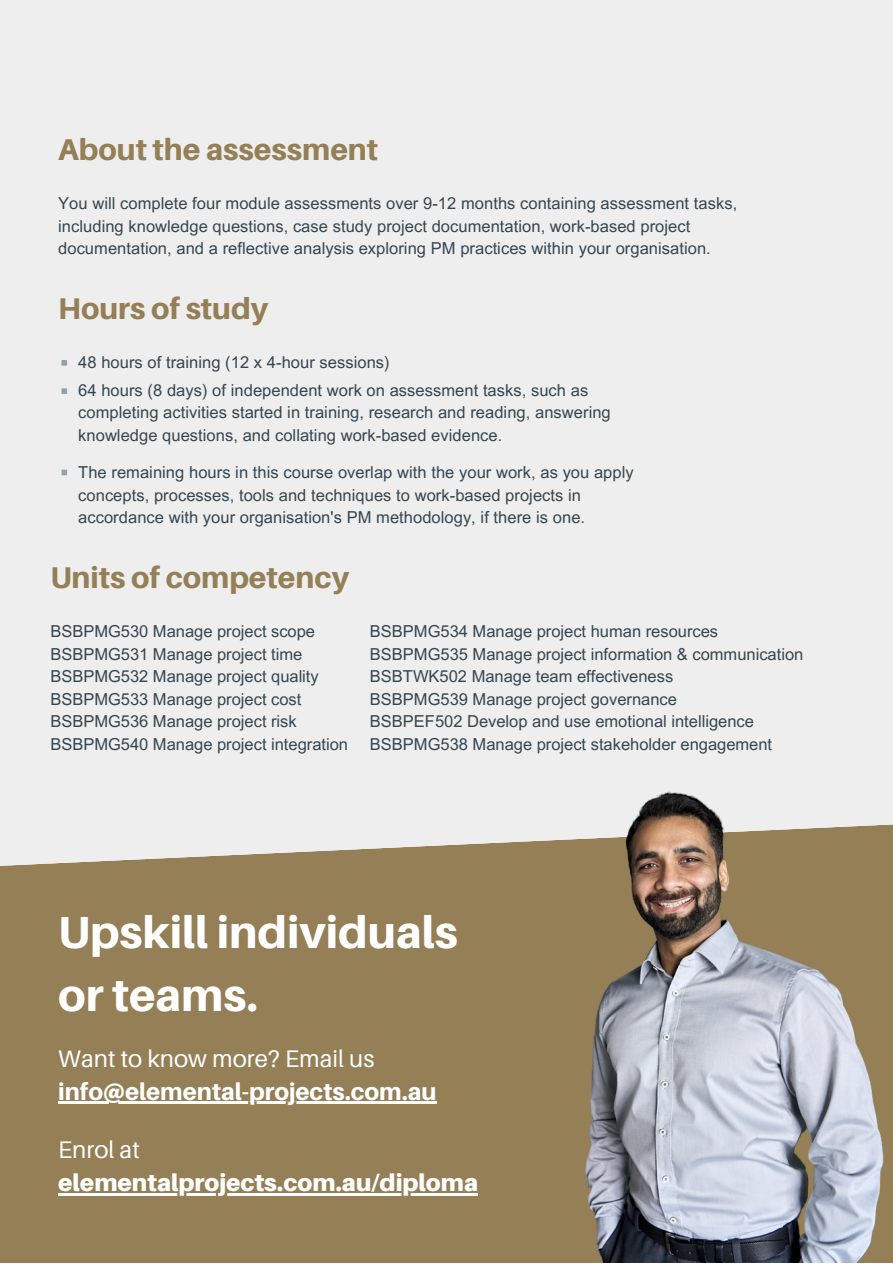
<style>
.page{position:relative;width:893px;height:1264px;background:#fff}
.page>*{position:absolute;margin:0;border:0;box-sizing:border-box;transform-origin:0 0}
.t1{font:800 45px "Aileron";color:#fff}
.t2{font:800 30px "Aileron";color:#947f57}
.t3{font:900 24px "Aileron";color:#fff}
.t4{font:800 24px "Aileron";color:#fff}
.t5{font:24px "Aileron";color:#fff}
.t6{font:16.5px/22.5px "Arial MT Pro";letter-spacing:.005em;color:#36454f}
</style>
<div class="page">
<div style="left:0;top:0;width:892px;height:1262px;background:#eee"></div>
<div style="left:0;top:839px;width:578px;height:423px;background:#947f57"></div>
<img style="left:578px;top:791px;width:314px;height:471px">
<svg style="left:61px;top:360px;width:6px;height:5px"></svg>
<svg style="left:61px;top:388px;width:6px;height:6px"></svg>
<svg style="left:61px;top:469px;width:6px;height:6px"></svg>
<hr style="left:58px;top:1192px;width:420px;height:3px;background:#fff">
<hr style="left:58px;top:1101px;width:378px;height:3px;background:#fff">
<p class="t2" style="left:58px;top:131px;width:321px">About the assessment</p>
<p class="t6" style="left:58px;top:194px;width:680px">You will complete four module assessments over 9-12 months containing assessment tasks, including knowledge questions, case study project documentation, work-based project documentation, and a reflective analysis exploring PM practices within your organisation.</p>
<p class="t2" style="left:58px;top:289px;width:211px">Hours of study</p>
<p class="t6" style="left:78px;top:353px;width:313px">48 hours of training (12 x 4-hour sessions)</p>
<p class="t6" style="left:78px;top:381px;width:534px">64 hours (8 days) of independent work on assessment tasks, such as completing activities started in training, research and reading, answering knowledge questions, and collating work-based evidence.</p>
<p class="t6" style="left:78px;top:463px;width:557px">The remaining hours in this course overlap with the your work, as you apply concepts, processes, tools and techniques to work-based projects in accordance with your organisation's PM methodology, if there is one.</p>
<p class="t2" style="left:50px;top:558px;width:300px">Units of competency</p>
<p class="t6" style="left:50px;top:622px;width:266px">BSBPMG530 Manage project scope</p>
<p class="t6" style="left:50px;top:644px;width:253px">BSBPMG531 Manage project time</p>
<p class="t6" style="left:50px;top:667px;width:270px">BSBPMG532 Manage project quality</p>
<p class="t6" style="left:50px;top:689px;width:252px">BSBPMG533 Manage project cost</p>
<p class="t6" style="left:50px;top:712px;width:248px">BSBPMG536 Manage project risk</p>
<p class="t6" style="left:50px;top:734px;width:299px">BSBPMG540 Manage project integration</p>
<p class="t6" style="left:370px;top:622px;width:349px">BSBPMG534 Manage project human resources</p>
<p class="t6" style="left:370px;top:644px;width:435px">BSBPMG535 Manage project information &amp; communication</p>
<p class="t6" style="left:370px;top:667px;width:305px">BSBTWK502 Manage team effectiveness</p>
<p class="t6" style="left:370px;top:689px;width:308px">BSBPMG539 Manage project governance</p>
<p class="t6" style="left:370px;top:712px;width:385px">BSBPEF502 Develop and use emotional intelligence</p>
<p class="t6" style="left:370px;top:734px;width:403px">BSBPMG538 Manage project stakeholder engagement</p>
<p class="t1" style="left:58px;top:904px;width:401px">Upskill individuals</p>
<p class="t1" style="left:58px;top:967px;width:201px">or teams.</p>
<p class="t5" style="left:58px;top:1043px;width:318px">Want to know more? Email us</p>
<p class="t4" style="left:58px;top:1076px;width:380px">info@elemental-projects.com.au</p>
<p class="t5" style="left:58px;top:1134px;width:83px">Enrol at</p>
<p class="t3" style="left:58px;top:1167px;width:421px">elementalprojects.com.au/diploma</p>
</div>
